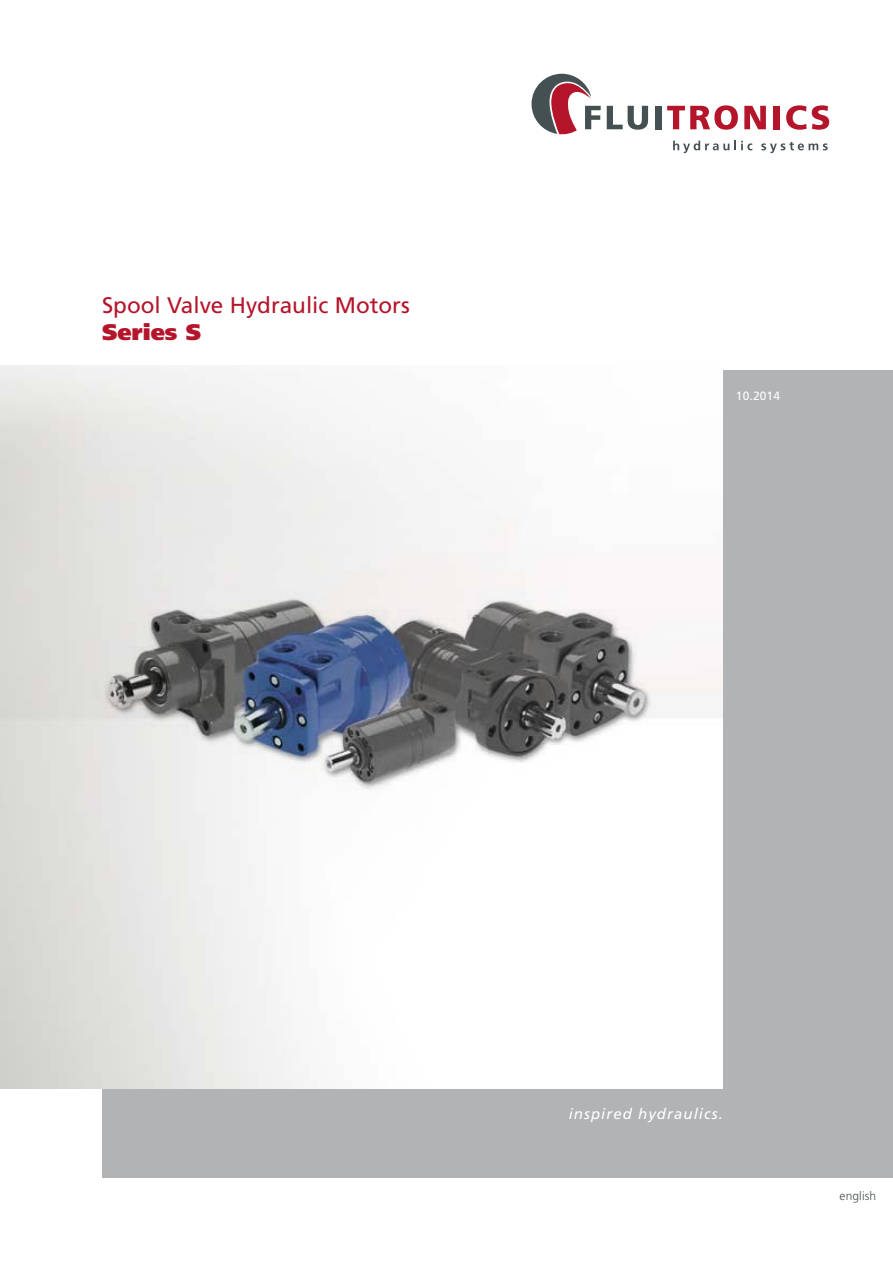
<style>
.page{position:relative;width:893px;height:1263px;background:#fff}
.page>*{position:absolute;margin:0;border:0;box-sizing:border-box;transform-origin:0 0}
.t1{font:22.5px "Frutiger LT Pro";color:#b5152b}
.t2{font:900 22.5px "Frutiger LT Pro";color:#b5152b}
.t3{font:italic 15px "Frutiger LT Pro";letter-spacing:.07em;color:#fff}
.t4{font:12px "Frutiger LT Pro";letter-spacing:.01em;color:#fff}
.t5{font:300 12px "Frutiger LT Pro";letter-spacing:.01em;color:#445052}
</style>
<div class="page">
<svg style="left:673px;top:141px;width:79px;height:12px"></svg>
<svg style="left:761px;top:142px;width:67px;height:11px"></svg>
<svg style="left:607px;top:106px;width:41px;height:24px"></svg>
<div style="left:655px;top:106px;width:7px;height:23px;background:#445052"></div>
<svg style="left:531px;top:74px;width:70px;height:60px"></svg>
<svg style="left:667px;top:105px;width:71px;height:25px"></svg>
<svg style="left:744px;top:106px;width:22px;height:23px"></svg>
<div style="left:773px;top:106px;width:7px;height:23px;background:#b5152b"></div>
<svg style="left:786px;top:105px;width:43px;height:25px"></svg>
<div style="left:102px;top:370px;width:791px;height:808px;background:#b1b3b4"></div>
<img style="left:0;top:366px;width:723px;height:723px">
<img style="left:90px;top:555px;width:569px;height:257px">
<p class="t1" style="left:102px;top:292px;width:309px">Spool Valve Hydraulic Motors</p>
<p class="t2" style="left:102px;top:319px;width:101px">Series S</p>
<p class="t4" style="left:736px;top:389px;width:46px">10.2014</p>
<p class="t3" style="left:569px;top:1105px;width:156px">inspired hydraulics.</p>
<p class="t5" style="left:839px;top:1188px;width:38px">english</p>
</div>
